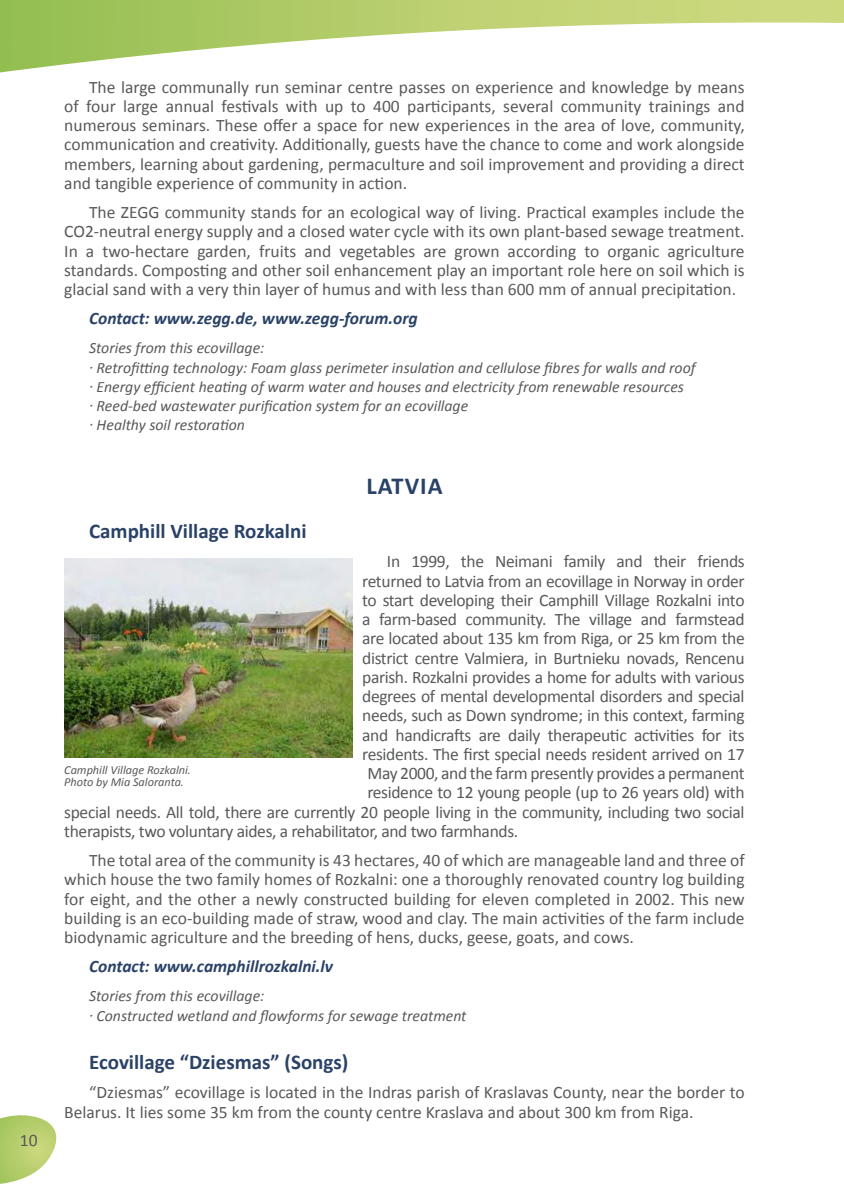
<style>
.page{position:relative;width:844px;height:1191px;background:#fff}
.page>*{position:absolute;margin:0;border:0;box-sizing:border-box;transform-origin:0 0}
.t1{font:700 24.5px "Calibri";color:#2a4267}
.t2{font:700 21px "Calibri";color:#2a4267}
.t3{font:17.5px/19.2px "Calibri";letter-spacing:-.02em;color:#58595b;text-align:justify}
.t4{font:17.5px/19.2px "Calibri";color:#58595b}
.t5{font:italic 700 17.5px "Calibri";color:#2a4267}
.t6{font:italic 15.75px/19.2px "Calibri";color:#58595b}
.t7{font:italic 12.25px/12.2px "Calibri";color:#58595b}
</style>
<div class="page">
<svg style="left:0;top:1115px;width:57px;height:69px"></svg>
<svg style="left:0;top:0;width:843px;height:73px"></svg>
<img style="left:64px;top:559px;width:288px;height:198px">
<p class="t3" style="left:20px;top:1130px;width:19px">10</p>
<p class="t3" style="left:64px;top:77px;width:681px;text-indent:25px">The large communally run seminar centre passes on experience and knowledge by means of four large annual festivals with up to 400 participants, several community trainings and numerous seminars. These offer a space for new experiences in the area of love, community, communication and creativity. Additionally, guests have the chance to come and work alongside members, learning about gardening, permaculture and soil improvement and providing a direct and tangible experience of community in action.</p>
<p class="t3" style="left:64px;top:203px;width:681px;text-indent:25px">The ZEGG community stands for an ecological way of living. Practical examples include the CO2-neutral energy supply and a closed water cycle with its own plant-based sewage treatment.<br>In a two-hectare garden, fruits and vegetables are grown according to organic agriculture standards. Composting and other soil enhancement play an important role here on soil which is glacial sand with a very thin layer of humus and with less than 600 mm of annual precipitation.</p>
<p class="t5" style="left:89px;top:307px;width:330px">Contact: www.zegg.de, www.zegg-forum.org</p>
<p class="t6" style="left:89px;top:338px;width:607px">Stories from this ecovillage:<br>· Retrofitting technology: Foam glass perimeter insulation and cellulose fibres for walls and roof · Energy efficient heating of warm water and houses and electricity from renewable resources<br>· Reed-bed wastewater purification system for an ecovillage<br>· Healthy soil restoration</p>
<p class="t2" style="left:89px;top:518px;width:219px">Camphill Village Rozkalni</p>
<h1 class="t1" style="left:366px;top:470px;width:26px">Latvia</h1>
<p class="t3" style="left:387px;top:552px;width:359px">In 1999, the Neimani family and their friends</p>
<p class="t3" style="left:362px;top:571px;width:384px">returned to Latvia from an ecovillage in Norway in order</p>
<p class="t3" style="left:362px;top:590px;width:384px">to start developing their Camphill Village Rozkalni into</p>
<p class="t3" style="left:362px;top:609px;width:384px">a farm-based community. The village and farmstead</p>
<p class="t3" style="left:362px;top:629px;width:384px">are located about 135 km from Riga, or 25 km from the</p>
<p class="t3" style="left:362px;top:648px;width:384px">district centre Valmiera, in Burtnieku novads, Rencenu</p>
<p class="t3" style="left:362px;top:667px;width:384px">parish. Rozkalni provides a home for adults with various</p>
<p class="t3" style="left:362px;top:686px;width:384px">degrees of mental developmental disorders and special</p>
<p class="t3" style="left:362px;top:706px;width:384px">needs, such as Down syndrome; in this context, farming</p>
<p class="t3" style="left:362px;top:725px;width:384px">and handicrafts are daily therapeutic activities for its</p>
<p class="t3" style="left:362px;top:744px;width:384px">residents. The first special needs resident arrived on 17</p>
<p class="t3" style="left:367px;top:763px;width:379px">May 2000, and the farm presently provides a permanent</p>
<p class="t3" style="left:367px;top:783px;width:378px">residence to 12 young people (up to 26 years old) with</p>
<p class="t3" style="left:64px;top:802px;width:681px">special needs. All told, there are currently 20 people living in the community, including two social</p>
<p class="t3" style="left:64px;top:821px;width:455px">therapists, two voluntary aides, a rehabilitator, and two farmhands.</p>
<p class="t3" style="left:64px;top:850px;width:681px;text-indent:25px">The total area of the community is 43 hectares, 40 of which are manageable land and three of which house the two family homes of Rozkalni: one a thoroughly renovated country log building for eight, and the other a newly constructed building for eleven completed in 2002. This new building is an eco-building made of straw, wood and clay. The main activities of the farm include biodynamic agriculture and the breeding of hens, ducks, geese, goats, and cows.</p>
<p class="t5" style="left:89px;top:955px;width:245px">Contact: www.camphillrozkalni.lv</p>
<p class="t6" style="left:89px;top:986px;width:379px">Stories from this ecovillage:<br>· Constructed wetland and flowforms for sewage treatment</p>
<p class="t2" style="left:89px;top:1048px;width:261px">Ecovillage “Dziesmas” (Songs)</p>
<p class="t4" style="left:64px;top:1083px;width:681px;text-indent:25px">“Dziesmas” ecovillage is located in the Indras parish of Kraslavas County, near the border to<br>Belarus. It lies some 35 km from the county centre Kraslava and about 300 km from Riga.</p>
<p class="t7" style="left:64px;top:763px;width:128px">Camphill Village Rozkalni.<br>Photo by Mia Saloranta.</p>
</div>
